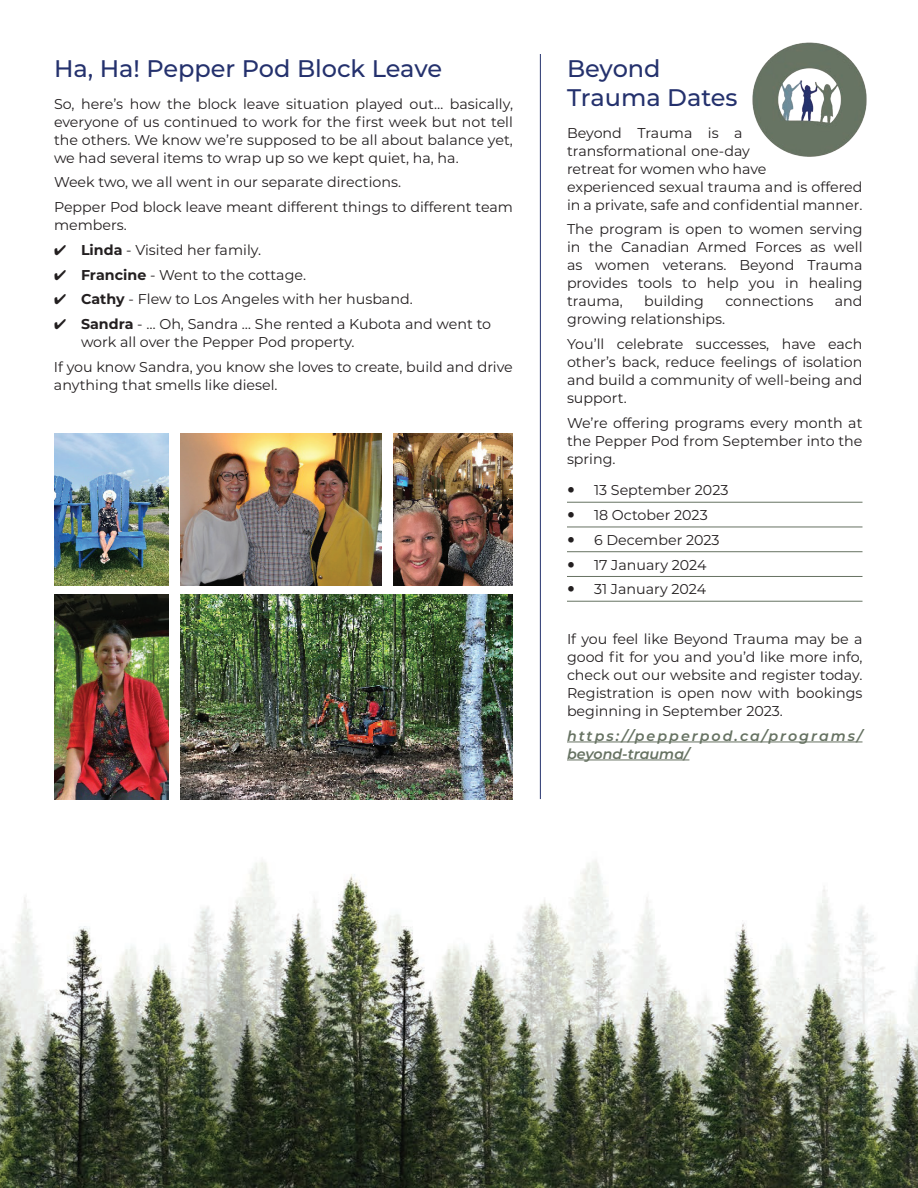
<style>
.page{position:relative;width:918px;height:1188px;background:#fff}
.page>*{position:absolute;margin:0;border:0;box-sizing:border-box;transform-origin:0 0}
.t1{font:500 24px/28.8px "Montserrat";color:#24316d}
.t2{font:14.25px/18px "Montserrat";color:#231f20}
.t3{font:italic 600 14.25px/18px "Montserrat";letter-spacing:.14em;color:#667262}
.s1{font-weight:700}
</style>
<div class="page">
<img style="left:0;top:860px;width:918px;height:328px">
<img style="left:752px;top:42px;width:115px;height:115px">
<hr style="left:567px;top:502px;width:295px;height:1px;background:#667262">
<hr style="left:567px;top:527px;width:295px;height:1px;background:#667262">
<hr style="left:567px;top:551px;width:295px;height:1px;background:#667262">
<hr style="left:567px;top:576px;width:295px;height:1px;background:#667262">
<hr style="left:567px;top:601px;width:295px;height:1px;background:#667262">
<hr style="left:567px;top:742px;width:295px;height:1px;background:#667262">
<hr style="left:567px;top:760px;width:122px;height:1px;background:#667262">
<hr style="left:540px;top:54px;width:1px;height:745px;background:#24316d">
<img style="left:54px;top:594px;width:114px;height:205px">
<img style="left:180px;top:594px;width:333px;height:205px">
<img style="left:54px;top:433px;width:114px;height:152px">
<img style="left:393px;top:433px;width:120px;height:153px">
<img style="left:180px;top:433px;width:202px;height:152px">
<h1 class="t1" style="left:54px;top:53px;width:390px">Ha, Ha! Pepper Pod Block Leave</h1>
<p class="t2" style="left:54px;top:94px;width:461px;text-align:justify">So, here’s how the block leave situation played out… basically, everyone of us continued to work for the first week but not tell the others. We know we’re supposed to be all about balance yet, we had several items to wrap up so we kept quiet, ha, ha.</p>
<p class="t2" style="left:54px;top:170px;width:460px;line-height:24.8px">Week two, we all went in our separate directions.<br>Pepper Pod block leave meant different things to different team</p>
<p class="t2" style="left:54px;top:216px;width:74px">members.</p>
<p class="t2" style="left:54px;top:240px;width:209px">✔ <span class="s1">Linda</span> - Visited her family.</p>
<p class="t2" style="left:54px;top:265px;width:254px">✔ <span class="s1">Francine</span> - Went to the cottage.</p>
<p class="t2" style="left:54px;top:290px;width:360px">✔ <span class="s1">Cathy</span> - Flew to Los Angeles with her husband.</p>
<p class="t2" style="left:81px;top:315px;width:412px;text-indent:-27px">✔ <span class="s1">Sandra</span> - … Oh, Sandra … She rented a Kubota and went to work all over the Pepper Pod property.</p>
<p class="t2" style="left:54px;top:357px;width:460px">If you know Sandra, you know she loves to create, build and drive anything that smells like diesel.</p>
<h1 class="t1" style="left:567px;top:53px;width:172px">Beyond<br>Trauma Dates</h1>
<p class="t2" style="left:567px;top:123px;width:297px">Beyond Trauma is a transformational one-day<br>retreat for women who have<br>experienced sexual trauma and is offered in a private, safe and confidential manner.</p>
<p class="t2" style="left:567px;top:220px;width:297px;text-align:justify">The program is open to women serving in the Canadian Armed Forces as well as women veterans. Beyond Trauma provides tools to help you in healing trauma,</p>
<p class="t2" style="left:644px;top:292px;width:61px">building</p>
<p class="t2" style="left:725px;top:292px;width:90px">connections</p>
<p class="t2" style="left:835px;top:292px;width:29px">and</p>
<p class="t2" style="left:567px;top:306px;width:297px;line-height:24.8px">growing relationships.<br>You’ll celebrate successes, have each</p>
<p class="t2" style="left:567px;top:352px;width:297px;text-align:justify">other’s back, reduce feelings of isolation and build a community of well-being and support.</p>
<p class="t2" style="left:567px;top:413px;width:297px;text-align:justify">We’re offering programs every month at the Pepper Pod from September into the spring.</p>
<p class="t2" style="left:594px;top:477px;width:136px;line-height:24.8px">13 September 2023<br>18 October 2023<br>6 December 2023<br>17 January 2024<br>31 January 2024</p>
<p class="t2" style="left:567px;top:629px;width:297px;text-align:justify">If you feel like Beyond Trauma may be a good fit for you and you’d like more info, check out our website and register today.<br>Registration is open now with bookings beginning in September 2023.</p>
<p class="t3" style="left:567px;top:726px;width:297px">https://pepperpod.ca/programs/ beyond-trauma/</p>
</div>
